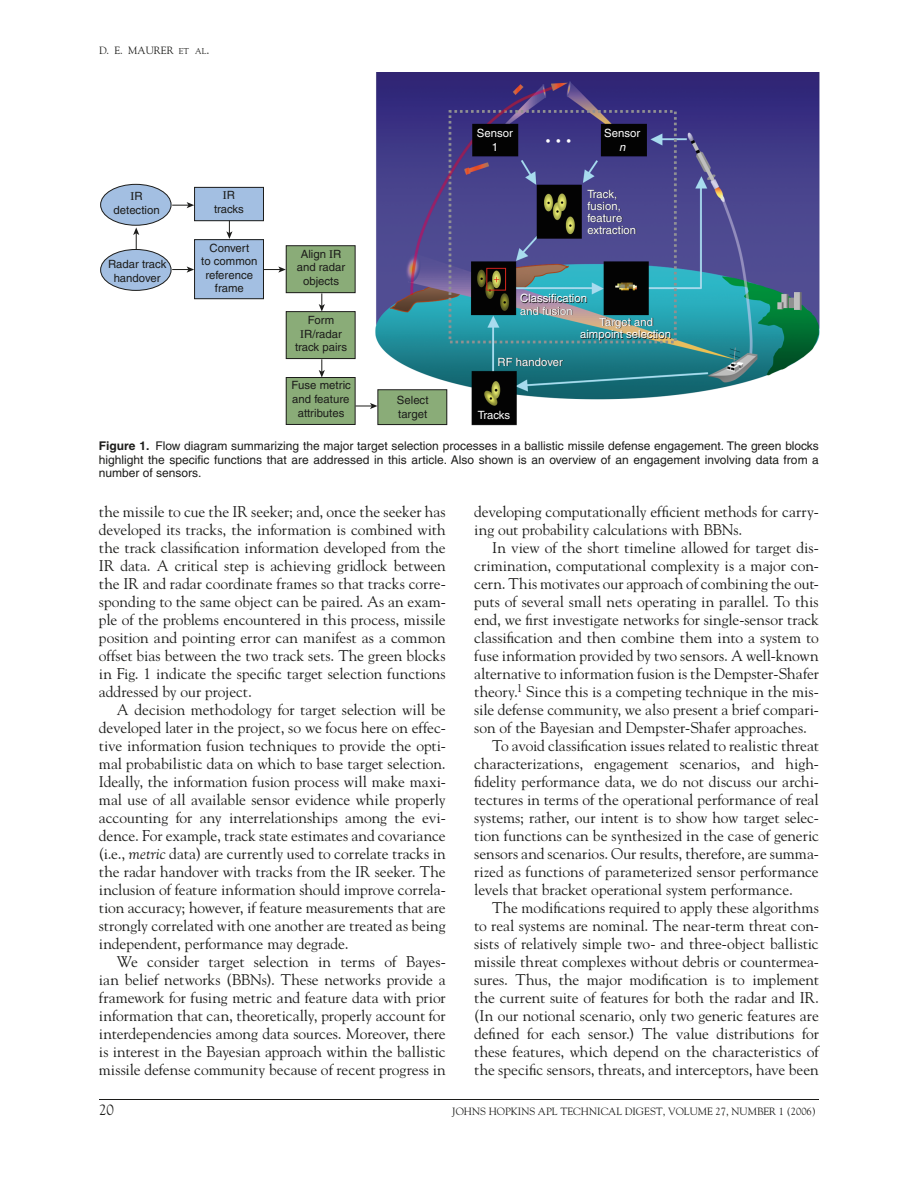
<style>
.page{position:relative;width:918px;height:1188px;background:#fff}
.page>*{position:absolute;margin:0;border:0;box-sizing:border-box;transform-origin:0 0}
.t1{font:15.45px/18px "Hopkins Goudy";color:#1c1c1a;text-align:justify}
.t2{font:15px "Hopkins Goudy";color:#1c1c1a}
.t3{font:12px/13.5px "Helvetica";color:#1c1c1a;text-align:justify}
.t4{font:11.85px "Times";color:#1c1c1a}
.t5{font:11.4px/13.6px "Helvetica";color:#1c1c1a;text-align:center}
.t6{font:11.4px/12.1px "Helvetica";color:#fff;text-align:center}
.t7{font:italic 11.4px "Helvetica";color:#fff}
.t8{font:10.5px "Hopkins Goudy";color:#1c1c1a}
.t9{font:8.4px "Hopkins Goudy";color:#1c1c1a}
.s1{font-size:12px}
.s2{font-family:"Helvetica";font-size:11.4px}
.s3{font-family:"Times";font-size:11.85px}
.s4{font-weight:700}
.s5{font-style:italic}
</style>
<div class="page">
<hr style="left:99px;top:1099px;width:720px;height:1px;background:#1c1c1a">
<img style="left:375px;top:73px;width:445px;height:353px">
<div style="left:195px;top:240px;width:68px;height:59px;background:#a3bfe2"></div>
<div style="left:194px;top:239px;width:70px;height:60px;border:1px solid #1c1c1a"></div>
<div style="left:195px;top:187px;width:68px;height:34px;background:#a3bfe2"></div>
<div style="left:194px;top:187px;width:70px;height:34px;border:1px solid #1c1c1a"></div>
<div style="left:101px;top:249px;width:70px;height:41px;background:#a3bfe2;border-radius:50%"></div>
<div style="left:100px;top:249px;width:71px;height:42px;border:1px solid #1c1c1a;border-radius:50%"></div>
<div style="left:101px;top:184px;width:70px;height:41px;background:#a3bfe2;border-radius:50%"></div>
<div style="left:100px;top:184px;width:71px;height:42px;border:1px solid #1c1c1a;border-radius:50%"></div>
<svg style="left:133px;top:227px;width:6px;height:22px"></svg>
<svg style="left:172px;top:202px;width:22px;height:6px"></svg>
<svg style="left:226px;top:221px;width:6px;height:18px"></svg>
<svg style="left:319px;top:293px;width:6px;height:18px"></svg>
<svg style="left:172px;top:266px;width:22px;height:7px"></svg>
<svg style="left:264px;top:266px;width:22px;height:7px"></svg>
<svg style="left:356px;top:403px;width:21px;height:6px"></svg>
<div style="left:286px;top:246px;width:69px;height:47px;background:#8aac78"></div>
<div style="left:286px;top:245px;width:70px;height:48px;border:1px solid #1c1c1a"></div>
<svg style="left:319px;top:359px;width:6px;height:18px"></svg>
<div style="left:286px;top:312px;width:69px;height:47px;background:#8aac78"></div>
<div style="left:286px;top:311px;width:70px;height:48px;border:1px solid #1c1c1a"></div>
<div style="left:286px;top:378px;width:69px;height:46px;background:#8aac78"></div>
<div style="left:286px;top:377px;width:70px;height:48px;border:1px solid #1c1c1a"></div>
<div style="left:378px;top:390px;width:69px;height:35px;background:#8aac78"></div>
<div style="left:377px;top:389px;width:70px;height:36px;border:1px solid #1c1c1a"></div>
<p class="t8" style="left:99px;top:43px;width:54px">D. E. MAURER</p>
<p class="t9" style="left:179px;top:45px;width:32px">et al<span class="s1">.</span></p>
<p class="t4" style="left:131px;top:189px;width:14px">I<span class="s2">R</span></p>
<p class="t5" style="left:114px;top:203px;width:48px">detection</p>
<p class="t5" style="left:108px;top:257px;width:60px">Radar track handover</p>
<p class="t4" style="left:223px;top:189px;width:14px">I<span class="s2">R</span></p>
<p class="t5" style="left:214px;top:202px;width:31px">tracks</p>
<p class="t5" style="left:201px;top:241px;width:58px">Convert<br>to common reference frame</p>
<p class="t5" style="left:297px;top:247px;width:50px">Align <span class="s3">I</span>R and radar objects</p>
<p class="t5" style="left:295px;top:313px;width:54px">Form<br><span class="s3">I</span>R/radar track pairs</p>
<p class="t5" style="left:291px;top:379px;width:61px">Fuse metric and feature attributes</p>
<p class="t5" style="left:397px;top:393px;width:33px;text-align:left">Select target</p>
<p class="t6" style="left:477px;top:126px;width:37px;line-height:13.6px">Sensor<br>1</p>
<p class="t6" style="left:604px;top:127px;width:37px">Sensor</p>
<p class="t6" style="left:546px;top:135px;width:26px">• • •</p>
<p class="t7" style="left:619px;top:140px;width:8px">n</p>
<p class="t6" style="left:587px;top:188px;width:50px;text-align:left">Track, fusion, feature extraction</p>
<p class="t6" style="left:520px;top:292px;width:68px;text-align:left">Classification and fusion</p>
<p class="t6" style="left:580px;top:316px;width:92px">Target and aimpoint selection</p>
<p class="t6" style="left:498px;top:356px;width:67px">RF handover</p>
<p class="t6" style="left:478px;top:409px;width:34px">Tracks</p>
<p class="t3" style="left:99px;top:439px;width:722px"><span class="s4">Figure 1.</span> Flow diagram summarizing the major target selection processes in a ballistic missile defense engagement. The green blocks highlight the specific functions that are addressed in this article. Also shown is an overview of an engagement involving data from a number of sensors.</p>
<p class="t1" style="left:99px;top:502px;width:348px">the missile to cue the IR seeker; and, once the seeker has developed its tracks, the information is combined with the track classification information developed from the IR data. A critical step is achieving gridlock between the IR and radar coordinate frames so that tracks corre&shy;sponding to the same object can be paired. As an exam&shy;ple of the problems encountered in this process, missile position and pointing error can manifest as a common offset bias between the two track sets. The green blocks in Fig. 1 indicate the specific target selection functions addressed by our project.</p>
<p class="t1" style="left:99px;top:700px;width:348px;text-indent:18px">A decision methodology for target selection will be developed later in the project, so we focus here on effec&shy;tive information fusion techniques to provide the opti&shy;mal probabilistic data on which to base target selection.<br>Ideally, the information fusion process will make maxi&shy;mal use of all available sensor evidence while properly accounting for any interrelationships among the evi&shy;dence. For example, track state estimates and covariance (i.e., <span class="s5">metric</span> data) are currently used to correlate tracks in the radar handover with tracks from the IR seeker. The inclusion of feature information should improve correla&shy;tion accuracy; however, if feature measurements that are strongly correlated with one another are treated as being independent, performance may degrade.</p>
<p class="t1" style="left:99px;top:952px;width:348px;text-indent:18px">We consider target selection in terms of Bayes&shy;ian belief networks (BBN</p>
<p class="t1" style="left:99px;top:970px;width:348px;text-indent:163px">s). These networks provide a framework for fusing metric and feature data with prior information that can, theoretically, properly account for interdependencies among data sources. Moreover, there is interest in the Bayesian approach within the ballistic missile defense community because of recent progress in</p>
<p class="t1" style="left:474px;top:503px;width:346px">developing computationally efficient methods for carry&shy;ing out probability calculations with BBN</p>
<p class="t1" style="left:734px;top:521px;width:10px">s.</p>
<p class="t1" style="left:492px;top:539px;width:328px">In view of the short timeline allowed for target dis-</p>
<p class="t1" style="left:474px;top:557px;width:346px">crimination, computational complexity is a major con-</p>
<p class="t1" style="left:474px;top:575px;width:346px">cern. This motivates our approach of combining the out-</p>
<p class="t1" style="left:474px;top:593px;width:346px">puts of several small nets operating in parallel. To this</p>
<p class="t1" style="left:474px;top:611px;width:346px">end, we first investigate networks for single-sensor track</p>
<p class="t1" style="left:474px;top:629px;width:346px">classification and then combine them into a system to</p>
<p class="t1" style="left:474px;top:647px;width:346px">fuse information provided by two sensors. A well-known</p>
<p class="t1" style="left:474px;top:665px;width:346px">alternative to information fusion is the Dempster-Shafer</p>
<p class="t1" style="left:474px;top:683px;width:346px">theory.<sup>1</sup> Since this is a competing technique in the mis-</p>
<p class="t1" style="left:474px;top:701px;width:346px">sile defense community, we also present a brief compari-</p>
<p class="t1" style="left:474px;top:719px;width:334px">son of the Bayesian and Dempster-Shafer approaches.</p>
<p class="t1" style="left:492px;top:737px;width:328px">To avoid classification issues related to realistic threat</p>
<p class="t1" style="left:474px;top:755px;width:346px">characterizations, engagement scenarios, and high-</p>
<p class="t1" style="left:474px;top:773px;width:346px">fidelity performance data, we do not discuss our archi-</p>
<p class="t1" style="left:474px;top:791px;width:346px">tectures in terms of the operational performance of real</p>
<p class="t1" style="left:474px;top:809px;width:346px">systems; rather, our intent is to show how target selec-</p>
<p class="t1" style="left:474px;top:827px;width:346px">tion functions can be synthesized in the case of generic</p>
<p class="t1" style="left:474px;top:845px;width:346px">sensors and scenarios. Our results, therefore, are summa-</p>
<p class="t1" style="left:474px;top:863px;width:346px">rized as functions of parameterized sensor performance</p>
<p class="t1" style="left:474px;top:881px;width:320px">levels that bracket operational system performance.</p>
<p class="t1" style="left:492px;top:899px;width:328px">The modifications required to apply these algorithms</p>
<p class="t1" style="left:474px;top:917px;width:346px">to real systems are nominal. The near-term threat con-</p>
<p class="t1" style="left:474px;top:935px;width:346px">sists of relatively simple two- and three-object ballistic</p>
<p class="t1" style="left:474px;top:953px;width:346px">missile threat complexes without debris or countermea-</p>
<p class="t1" style="left:474px;top:971px;width:346px">sures. Thus, the major modification is to implement</p>
<p class="t1" style="left:474px;top:989px;width:346px">the current suite of features for both the radar and IR.</p>
<p class="t1" style="left:474px;top:1007px;width:346px">(In our notional scenario, only two generic features are</p>
<p class="t1" style="left:474px;top:1025px;width:346px">defined for each sensor.) The value distributions for</p>
<p class="t1" style="left:474px;top:1043px;width:346px">these features, which depend on the characteristics of</p>
<p class="t1" style="left:474px;top:1061px;width:346px">the specific sensors, threats, and interceptors, have been</p>
<p class="t2" style="left:99px;top:1100px;width:16px">20</p>
<p class="t8" style="left:452px;top:1105px;width:365px">Johns Hopkins APL Technical Digest, Volume 27, Number 1 (2006)</p>
</div>
